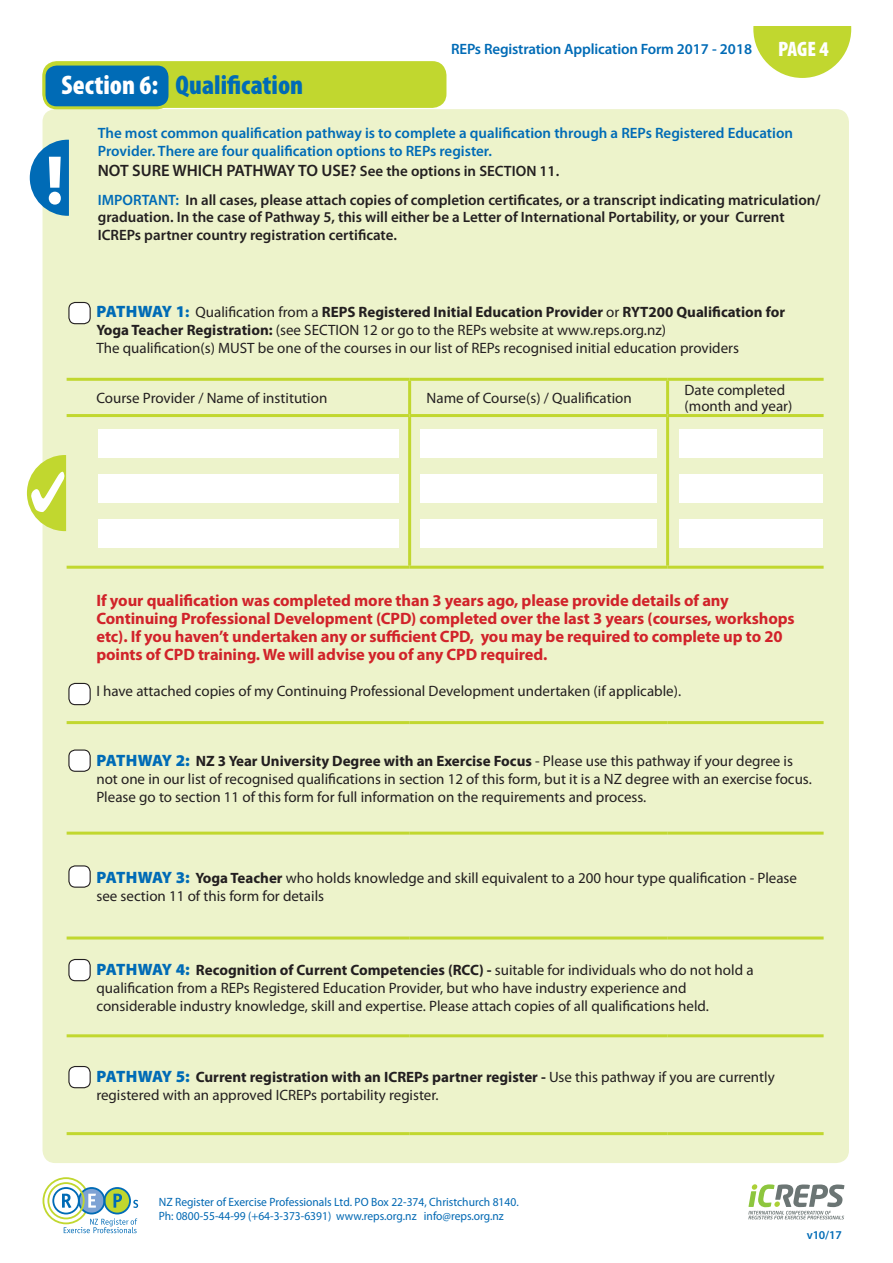
<style>
.page{position:relative;width:893px;height:1263px;background:#fff}
.page>*{position:absolute;margin:0;border:0;box-sizing:border-box;transform-origin:0 0}
.t1{font:900 condensed 27px "Myriad Pro";color:#006bb6}
.t2{font:700 16.5px/18px "Myriad Pro";letter-spacing:-.005em;color:#d1232a}
.t3{font:600 16.5px "Myriad Pro";color:#231f20}
.t4{font:15px/18px "Myriad Pro";color:#231f20}
.t5{font:600 15px/16.5px "Myriad Pro";color:#231f20}
.t6{font:600 15px/18px "Myriad Pro";color:#006bb6}
.t7{font:12px/13.5px "Myriad Pro";color:#0168b3;scale:.96 1}
.t8{font:600 12px "Myriad Pro";color:#006bb6}
.s1{color:#fff}
.s2{font-weight:900;font-stretch:condensed;font-size:21px;color:#fff}
.s3{font-size:15px}
.s4{color:#006bb6}
.s5{font-weight:900;font-size:16.5px;color:#006bb6}
.s6{font-weight:900;color:#006bb6}
.s7{font-weight:700}
</style>
<div class="page">
<svg style="left:748px;top:1184px;width:96px;height:35px"></svg>
<svg style="left:43px;top:1177px;width:95px;height:56px"></svg>
<div style="left:43px;top:109px;width:806px;height:1054px;background:#edf3cb;border-radius:13px"></div>
<hr style="left:408px;top:381px;width:3px;height:33px;background:#c1d72f">
<hr style="left:666px;top:381px;width:3px;height:33px;background:#c1d72f">
<hr style="left:67px;top:414px;width:343px;height:3px;background:#c1d72f">
<hr style="left:410px;top:414px;width:258px;height:3px;background:#c1d72f">
<hr style="left:408px;top:417px;width:3px;height:149px;background:#c1d72f">
<hr style="left:668px;top:414px;width:156px;height:3px;background:#c1d72f">
<hr style="left:666px;top:417px;width:3px;height:149px;background:#c1d72f">
<hr style="left:67px;top:566px;width:343px;height:3px;background:#c1d72f">
<hr style="left:410px;top:566px;width:258px;height:3px;background:#c1d72f">
<hr style="left:668px;top:566px;width:156px;height:3px;background:#c1d72f">
<hr style="left:67px;top:721px;width:343px;height:3px;background:#c1d72f">
<hr style="left:410px;top:721px;width:258px;height:3px;background:#c1d72f">
<hr style="left:668px;top:721px;width:156px;height:3px;background:#c1d72f">
<hr style="left:67px;top:832px;width:343px;height:3px;background:#c1d72f">
<hr style="left:410px;top:832px;width:258px;height:3px;background:#c1d72f">
<hr style="left:668px;top:832px;width:156px;height:3px;background:#c1d72f">
<hr style="left:67px;top:936px;width:343px;height:3px;background:#c1d72f">
<hr style="left:410px;top:936px;width:258px;height:3px;background:#c1d72f">
<hr style="left:668px;top:936px;width:156px;height:3px;background:#c1d72f">
<hr style="left:67px;top:378px;width:343px;height:3px;background:#c1d72f">
<hr style="left:410px;top:378px;width:258px;height:3px;background:#c1d72f">
<hr style="left:668px;top:378px;width:156px;height:3px;background:#c1d72f">
<hr style="left:67px;top:1034px;width:343px;height:3px;background:#c1d72f">
<hr style="left:410px;top:1034px;width:258px;height:3px;background:#c1d72f">
<hr style="left:668px;top:1034px;width:156px;height:3px;background:#c1d72f">
<hr style="left:67px;top:1132px;width:343px;height:3px;background:#c1d72f">
<hr style="left:410px;top:1132px;width:258px;height:3px;background:#c1d72f">
<hr style="left:668px;top:1132px;width:156px;height:3px;background:#c1d72f">
<svg style="left:753px;top:26px;width:98px;height:52px"></svg>
<div style="left:69px;top:302px;width:21px;height:22px;background:#fff;border-radius:6px"></div>
<div style="left:68px;top:302px;width:23px;height:22px;border:1px solid #231f20;border-radius:6px"></div>
<div style="left:69px;top:750px;width:21px;height:21px;background:#fff;border-radius:6px"></div>
<div style="left:68px;top:749px;width:23px;height:23px;border:1px solid #231f20;border-radius:6px"></div>
<div style="left:69px;top:683px;width:21px;height:22px;background:#fff;border-radius:6px"></div>
<div style="left:68px;top:683px;width:23px;height:22px;border:1px solid #231f20;border-radius:6px"></div>
<div style="left:69px;top:866px;width:21px;height:21px;background:#fff;border-radius:6px"></div>
<div style="left:68px;top:865px;width:23px;height:23px;border:1px solid #231f20;border-radius:6px"></div>
<div style="left:69px;top:959px;width:21px;height:22px;background:#fff;border-radius:6px"></div>
<div style="left:68px;top:959px;width:23px;height:22px;border:1px solid #231f20;border-radius:6px"></div>
<div style="left:69px;top:1066px;width:21px;height:22px;background:#fff;border-radius:6px"></div>
<div style="left:68px;top:1066px;width:23px;height:22px;border:1px solid #231f20;border-radius:6px"></div>
<svg style="left:27px;top:455px;width:39px;height:76px"></svg>
<div style="left:98px;top:429px;width:300px;height:29px;background:#fff"></div>
<div style="left:421px;top:429px;width:236px;height:29px;background:#fff"></div>
<div style="left:679px;top:429px;width:143px;height:29px;background:#fff"></div>
<div style="left:98px;top:474px;width:300px;height:29px;background:#fff"></div>
<div style="left:98px;top:519px;width:300px;height:29px;background:#fff"></div>
<div style="left:421px;top:474px;width:236px;height:29px;background:#fff"></div>
<div style="left:421px;top:519px;width:236px;height:29px;background:#fff"></div>
<div style="left:679px;top:474px;width:143px;height:29px;background:#fff"></div>
<div style="left:679px;top:519px;width:143px;height:29px;background:#fff"></div>
<div style="left:44px;top:63px;width:401px;height:43px;background:#c1d72f;border-radius:13px"></div>
<div style="left:43px;top:61px;width:403px;height:47px;border:3px solid #c1d72f;border-radius:13px"></div>
<div style="left:44px;top:64px;width:126px;height:44px;background:#006bb6;border-radius:13px"></div>
<div style="left:43px;top:63px;width:128px;height:46px;border:3px solid #c1d72f;border-radius:13px"></div>
<svg style="left:30px;top:140px;width:39px;height:76px"></svg>
<h1 class="t1" style="left:62px;top:68px;width:243px"><span class="s1">Section 6:</span> Qualification</h1>
<p class="t6" style="left:451px;top:39px;width:379px">REPs Registration Application Form 2017 - 2018 <span class="s2">PAGE 4</span></p>
<p class="t6" style="left:98px;top:123px;width:697px">The most common qualification pathway is to complete a qualification through a REPs Registered Education<br>Provider. There are four qualification options to REPs register.</p>
<p class="t3" style="left:98px;top:160px;width:463px">NOT SURE WHICH PATHWAY TO USE? <span class="s3">See the options in SECTION 11.</span></p>
<p class="t5" style="left:98px;top:192px;width:724px"><span class="s4">IMPORTANT:</span> In all cases, please attach copies of completion certificates, or a transcript indicating matriculation/ graduation. In the case of Pathway 5, this will either be a Letter of International Portability, or your Current</p>
<p class="t5" style="left:98px;top:226px;width:301px">ICREPs partner country registration certificate.</p>
<p class="t4" style="left:96px;top:302px;width:690px"><span class="s5">PATHWAY 1</span><span class="s6">:</span> Qualification from a <span class="s7">REPS Registered Initial Education Provider</span> or <span class="s7">RYT200 Qualification for<br>Yoga Teacher Registration:</span> (see SECTION 12 or go to the REPs website at www.reps.org.nz)<br>The qualification(s) MUST be one of the courses in our list of REPs recognised initial education providers</p>
<p class="t4" style="left:96px;top:389px;width:232px">Course Provider / Name of institution</p>
<p class="t4" style="left:427px;top:389px;width:207px">Name of Course(s) / Qualification</p>
<p class="t4" style="left:685px;top:381px;width:109px;line-height:16.5px">Date completed (month and year)</p>
<p class="t2" style="left:96px;top:591px;width:700px">If your qualification was completed more than 3 years ago, please provide details of any Continuing Professional Development (CPD) completed over the last 3 years (courses, workshops etc). If you haven’t undertaken any or sufficient CPD, you may be required to complete up to 20 points of CPD training. We will advise you of any CPD required.</p>
<p class="t4" style="left:96px;top:682px;width:586px">I have attached copies of my Continuing Professional Development undertaken (if applicable).</p>
<p class="t4" style="left:96px;top:752px;width:717px"><span class="s5">PATHWAY 2:</span> <span class="s7">NZ 3 Year University Degree with an Exercise Focus</span> - Please use this pathway if your degree is not one in our list of recognised qualifications in section 12 of this form, but it is a NZ degree with an exercise focus.<br>Please go to section 11 of this form for full information on the requirements and process.</p>
<p class="t4" style="left:96px;top:868px;width:702px"><span class="s5">PATHWAY 3:</span> <span class="s7">Yoga Teacher</span> who holds knowledge and skill equivalent to a 200 hour type qualification - Please see section 11 of this form for details</p>
<p class="t4" style="left:96px;top:961px;width:659px"><span class="s5">PATHWAY 4:</span> <span class="s7">Recognition of Current Competencies (RCC) -</span> suitable for individuals who do not hold a qualification from a REPs Registered Education Provider, but who have industry experience and considerable industry knowledge, skill and expertise. Please attach copies of all qualifications held.</p>
<p class="t4" style="left:96px;top:1068px;width:680px"><span class="s5">PATHWAY 5:</span> <span class="s7">Current registration with an ICREPs partner register -</span> Use this pathway if you are currently registered with an approved ICREPs portability register.</p>
<p class="t7" style="left:159px;top:1195px;width:376px">NZ Register of Exercise Professionals Ltd. PO Box 22-374, Christchurch 8140.<br>Ph: 0800-55-44-99 (+64-3-373-6391) www.reps.org.nz info@reps.org.nz</p>
<p class="t8" style="left:807px;top:1227px;width:37px">v10/17</p>
</div>
